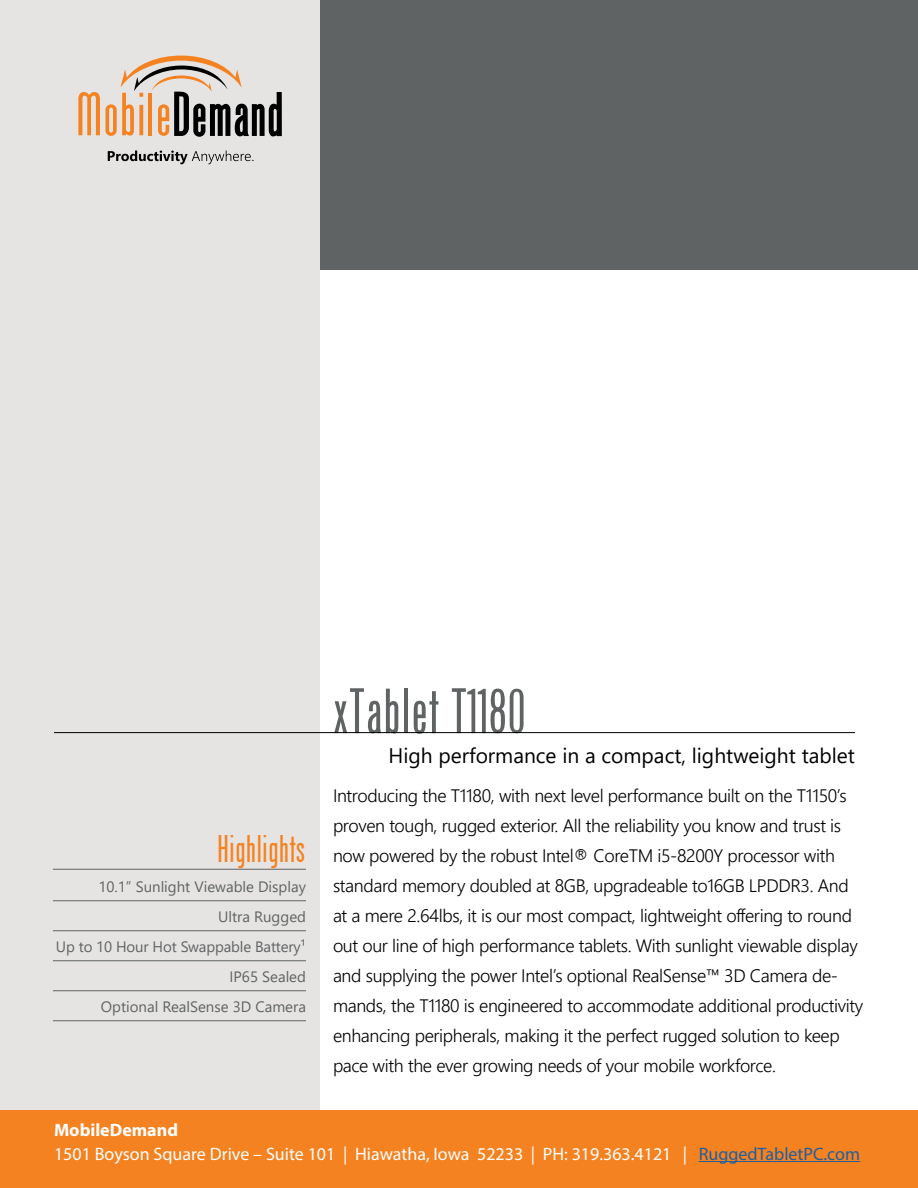
<style>
.page{position:relative;width:918px;height:1188px;background:#fff}
.page>*{position:absolute;margin:0;border:0;box-sizing:border-box;transform-origin:0 0}
.t1{font:60px "Cg Phenix American";color:#606363}
.t2{font:36px "Phenix American";color:#f58220}
.t3{font:21px "Segoe UI";color:#000}
.t4{font:300 18px/30px "Segoe UI";letter-spacing:-.02em;color:#000}
.t5{font:18px/24px "Myriad Pro";color:#fff}
.t6{font:15px/30px "Segoe UI";color:#606363;text-align:right}
.s1{font-weight:700}
.s2{color:#215e9e}
</style>
<div class="page">
<div style="left:0;top:0;width:918px;height:270px;background:#606363"></div>
<div style="left:0;top:0;width:320px;height:1188px;background:#e5e4e3"></div>
<svg style="left:78px;top:56px;width:204px;height:81px"></svg>
<svg style="left:108px;top:151px;width:146px;height:13px"></svg>
<div style="left:0;top:1110px;width:918px;height:78px;background:#f58220"></div>
<hr style="left:699px;top:1161px;width:161px;height:1px;background:#215e9e">
<hr style="left:53px;top:869px;width:253px;height:1px;background:#606363">
<hr style="left:53px;top:900px;width:253px;height:1px;background:#606363">
<hr style="left:53px;top:930px;width:253px;height:1px;background:#606363">
<hr style="left:53px;top:960px;width:253px;height:1px;background:#606363">
<hr style="left:53px;top:990px;width:253px;height:1px;background:#606363">
<hr style="left:53px;top:1020px;width:253px;height:1px;background:#606363">
<hr style="left:54px;top:732px;width:801px;height:1px;background:#000">
<h2 class="t2" style="left:217px;top:828px;width:90px">Highlights</h2>
<p class="t6" style="left:56px;top:871px;width:252px">10.1” Sunlight Viewable Display<br>Ultra Rugged<br>Up to 10 Hour Hot Swappable Battery¹<br>IP65 Sealed<br>Optional RealSense 3D Camera</p>
<h1 class="t1" style="left:333px;top:676px;width:195px">xTablet T1180</h1>
<p class="t3" style="left:388px;top:736px;width:468px">High performance in a compact, lightweight tablet</p>
<p class="t4" style="left:333px;top:779px;width:532px">Introducing the T1180, with next level performance built on the T1150’s proven tough, rugged exterior. All the reliability you know and trust is now powered by the robust Intel® CoreTM i5-8200Y processor with standard memory doubled at 8GB, upgradeable to16GB LPDDR3. And at a mere 2.64lbs, it is our most compact, lightweight offering to round out our line of high performance tablets. With sunlight viewable display and supplying the power Intel’s optional RealSense™ 3D Camera de&shy;mands, the T1180 is engineered to accommodate additional productivity enhancing peripherals, making it the perfect rugged solution to keep pace with the ever growing needs of your mobile workforce.</p>
<p class="t5" style="left:54px;top:1117px;width:808px"><span class="s1">MobileDemand<br></span>1501 Boyson Square Drive – Suite 101 | Hiawatha, Iowa 52233 | PH: 319.363.4121 | <span class="s2">RuggedTabletPC.com</span></p>
</div>
